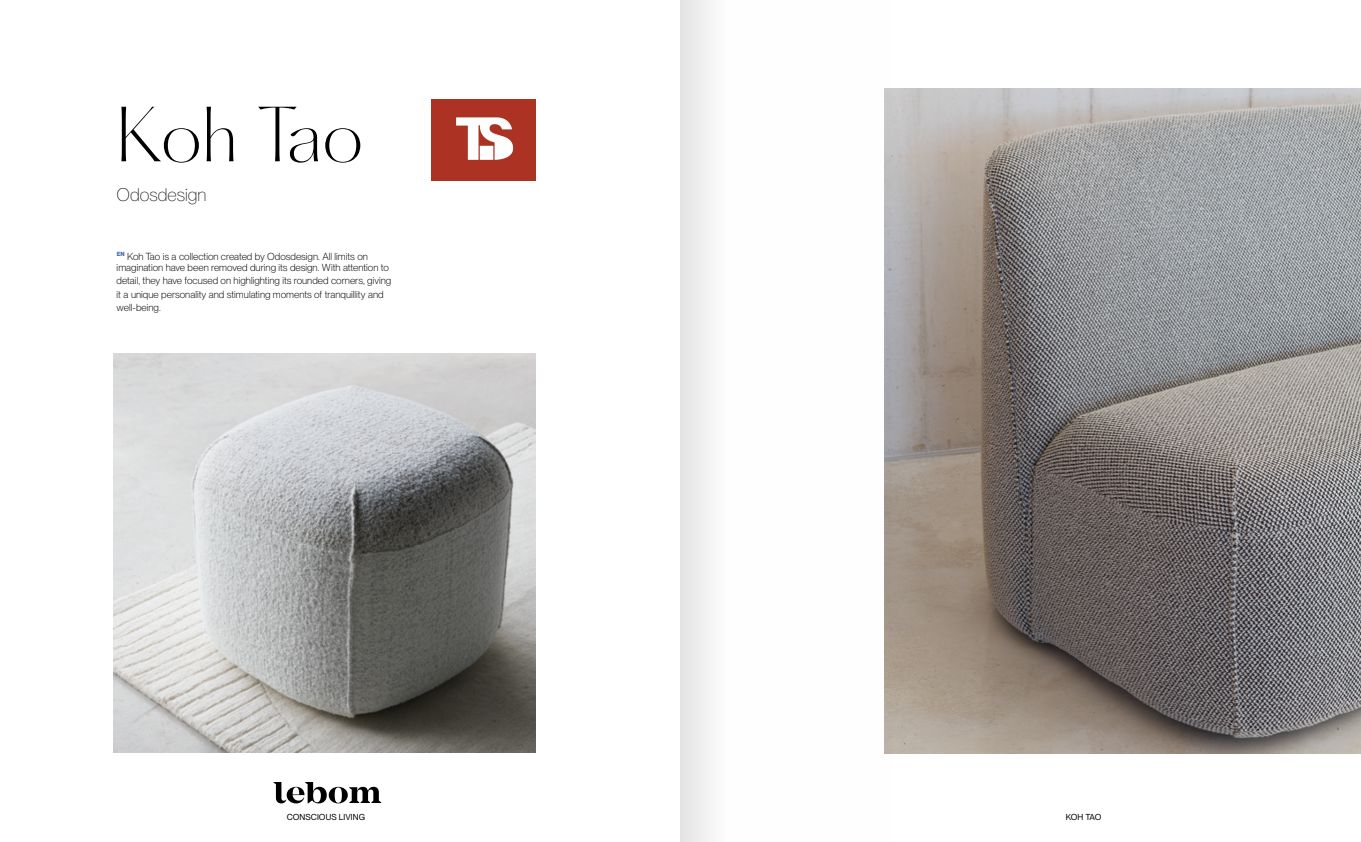
<style>
.page{position:relative;width:1361px;height:842px;background:#fff}
.page>*{position:absolute;margin:0;border:0;box-sizing:border-box;transform-origin:0 0}
.t1{font:300 68.2px "PP Hatton";letter-spacing:-.02em;color:#000}
.t2{font:100 18px "PP Neue Montreal";color:#000}
.t3{font:300 10px/13.3px "PP Neue Montreal";color:#000}
.t4{font:8.5px "PP Neue Montreal";letter-spacing:.01em;color:#000}
</style>
<div class="page">
<img style="left:891px;top:88px;width:470px;height:666px">
<svg style="left:680px;top:0;width:211px;height:842px"></svg>
<img style="left:113px;top:353px;width:422px;height:399px">
<svg style="left:273px;top:782px;width:108px;height:21px"></svg>
<img style="left:431px;top:100px;width:104px;height:80px">
<h1 class="t1" style="left:117px;top:98px;width:248px">Koh Tao</h1>
<h2 class="t2" style="left:117px;top:184px;width:91px">Odosdesign</h2>
<p class="t3" style="left:117px;top:250px;width:274px;line-height:11.3px"><sup>EN</sup> Koh Tao is a collection created by Odosdesign. All limits on imagination have been removed during its design. With attention to</p>
<p class="t3" style="left:117px;top:274px;width:276px">detail, they have focused on highlighting its rounded corners, giving it a unique personality and stimulating moments of tranquillity and well-being.</p>
<p class="t4" style="left:287px;top:812px;width:80px">CONSCIOUS LIVING</p>
<p class="t4" style="left:1065px;top:812px;width:37px">KOH TAO</p>
</div>
